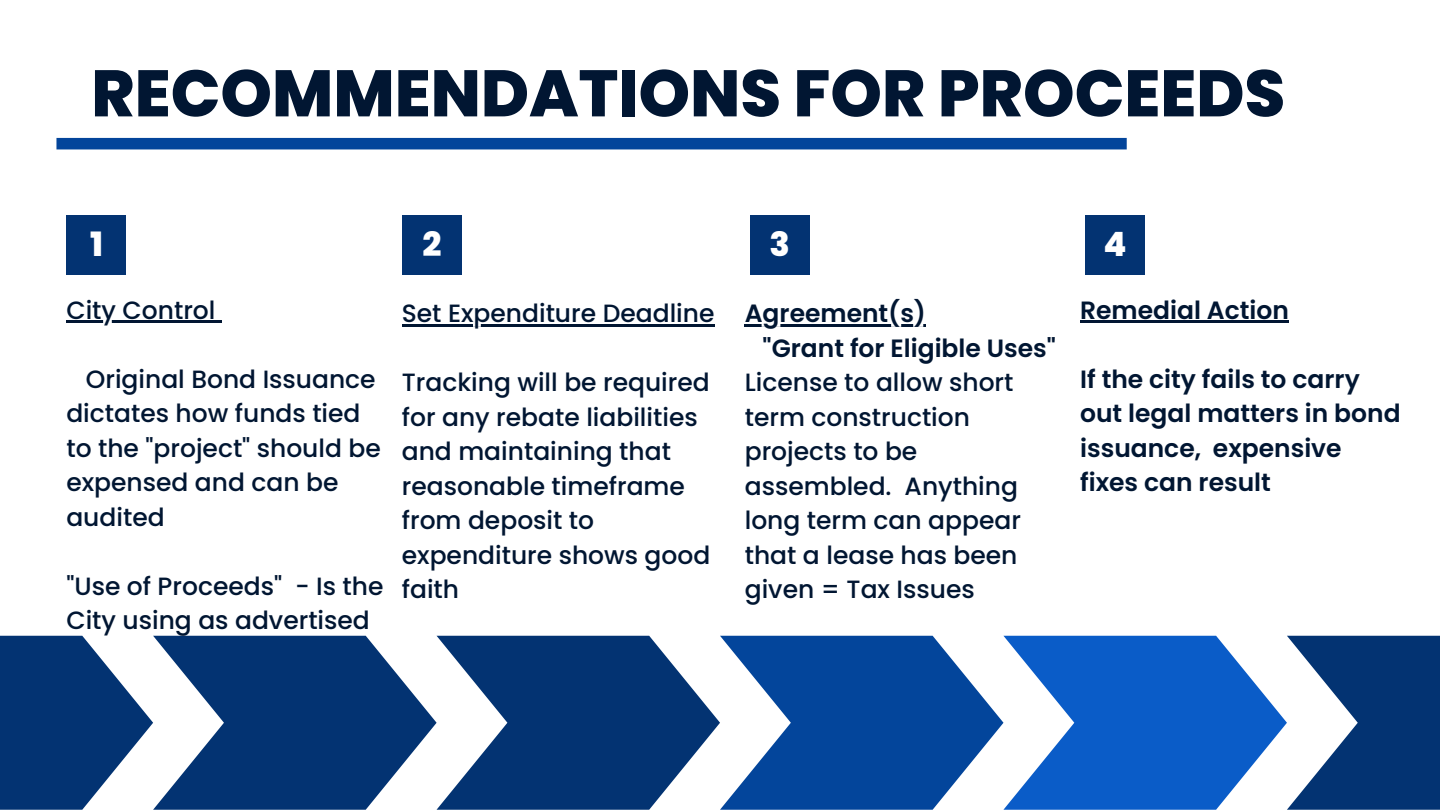
<style>
.page{position:relative;width:1440px;height:810px;background:#fff}
.page>*{position:absolute;margin:0;border:0;box-sizing:border-box;transform-origin:0 0}
.t1{font:800 65.6px "Poppins";color:#011632}
.t2{font:800 33.5px "Poppins";color:#fff}
.t3{font:500 25px/34.5px "Poppins";color:#011632}
.t4{font:600 25px/34.5px "Poppins";color:#011632}
</style>
<div class="page">
<svg style="left:1004px;top:636px;width:283px;height:174px;fill:#0a5cc8"></svg>
<svg style="left:437px;top:636px;width:283px;height:174px;fill:#033372"></svg>
<svg style="left:153px;top:636px;width:284px;height:174px;fill:#033372"></svg>
<svg style="left:0;top:636px;width:153px;height:174px"></svg>
<svg style="left:1287px;top:636px;width:153px;height:174px"></svg>
<svg style="left:720px;top:636px;width:284px;height:174px;fill:#03459b"></svg>
<div style="left:66px;top:215px;width:60px;height:60px;background:#033372"></div>
<div style="left:750px;top:215px;width:60px;height:60px;background:#033372"></div>
<div style="left:402px;top:215px;width:60px;height:60px;background:#033372"></div>
<div style="left:1085px;top:215px;width:60px;height:60px;background:#033372"></div>
<div style="left:56px;top:138px;width:1071px;height:12px;background:#03459b"></div>
<hr style="left:66px;top:320px;width:149px;height:3px;background:#011632">
<svg style="left:215px;top:320px;width:7px;height:3px"></svg>
<hr style="left:402px;top:324px;width:312px;height:2px;background:#011632">
<hr style="left:745px;top:324px;width:181px;height:2px;background:#011632">
<hr style="left:1080px;top:320px;width:209px;height:3px;background:#011632">
<h1 class="t1" style="left:91px;top:48px;width:1195px">RECOMMENDATIONS FOR PROCEEDS</h1>
<h2 class="t2" style="left:90px;top:221px;width:14px">1</h2>
<h2 class="t2" style="left:422px;top:221px;width:21px">2</h2>
<h2 class="t2" style="left:770px;top:221px;width:22px">3</h2>
<h2 class="t2" style="left:1104px;top:221px;width:25px">4</h2>
<p class="t3" style="left:66px;top:293px;width:151px">City Control</p>
<p class="t3" style="left:66px;top:362px;width:316px;text-indent:19px">Original Bond Issuance dictates how funds tied to the "project" should be expensed and can be audited</p>
<p class="t3" style="left:66px;top:569px;width:319px">"Use of Proceeds" - Is the<br>City using as advertised</p>
<p class="t3" style="left:402px;top:296px;width:314px">Set Expenditure Deadline</p>
<p class="t3" style="left:402px;top:365px;width:310px">Tracking will be required for any rebate liabilities and maintaining that reasonable timeframe from deposit to expenditure shows good faith</p>
<p class="t4" style="left:763px;top:296px;width:295px;text-indent:-18px">Agreement(s)<br>"Grant for Eligible Uses"</p>
<p class="t3" style="left:745px;top:365px;width:278px">License to allow short term construction projects to be assembled. Anything long term can appear that a lease has been given = Tax Issues</p>
<p class="t4" style="left:1080px;top:293px;width:210px">Remedial Action</p>
<p class="t4" style="left:1080px;top:362px;width:322px">If the city fails to carry out legal matters in bond issuance, expensive fixes can result</p>
</div>
